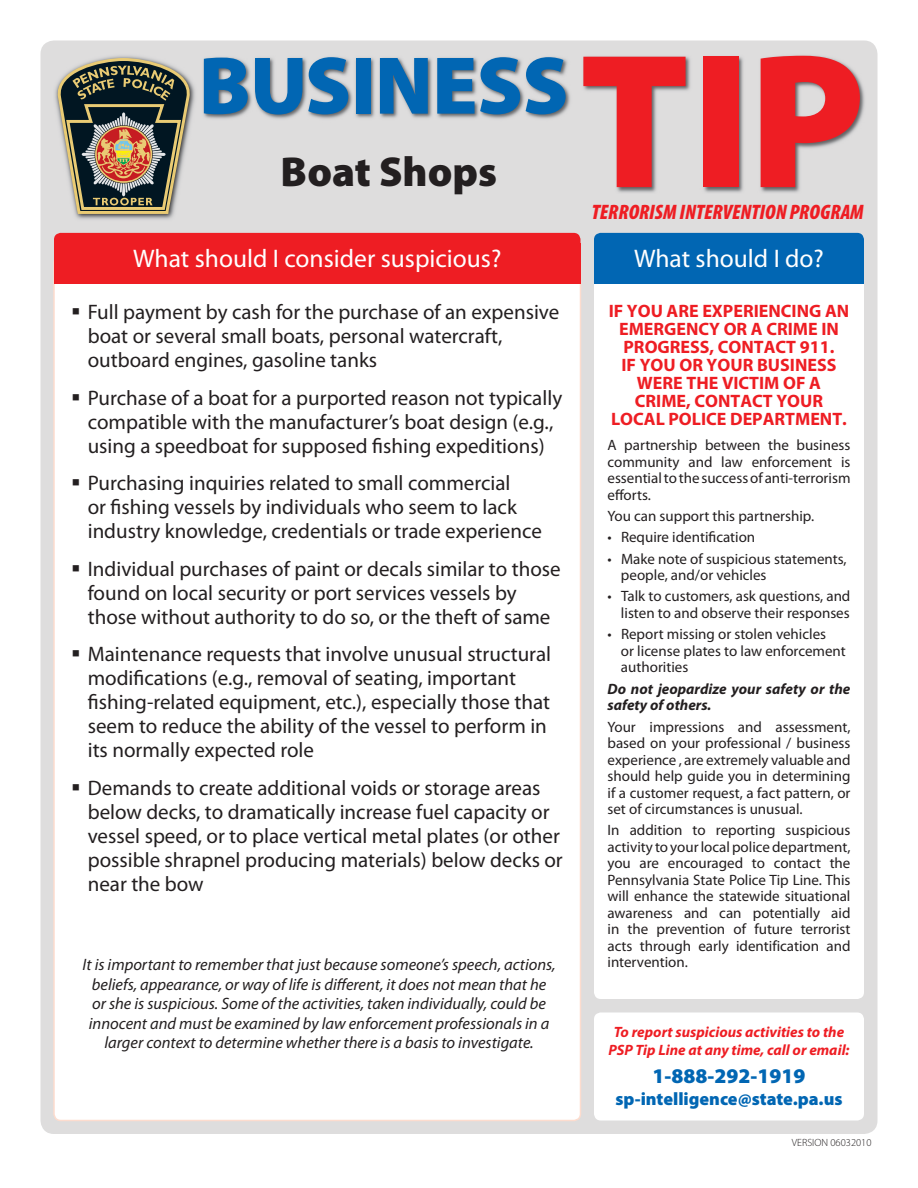
<style>
.page{position:relative;width:918px;height:1188px;background:#fff}
.page>*{position:absolute;margin:0;border:0;box-sizing:border-box;transform-origin:0 0}
.t1{font:900 193.5px "Myriad Pro";color:#ee1d23}
.t2{font:900 82.5px "Myriad Pro";letter-spacing:-.01em;color:#0166b3}
.t3{font:900 42px "Myriad Pro";color:#231f20}
.t4{font:25.5px "Myriad Pro";color:#fff}
.t5{font:21px/24px "Myriad Pro";color:#231f20}
.t6{font:italic 900 condensed 21px "Myriad Pro";color:#ee1d23}
.t7{font:900 21px "Myriad Pro";color:#0166b3}
.t8{font:700 18px/18px "Myriad Pro";color:#ee1d23;text-align:center}
.t9{font:900 18px "Myriad Pro";color:#0166b3}
.t10{font:italic 16.5px/19.5px "Myriad Pro";color:#231f20;text-align:center}
.t11{font:15px/16.5px "Myriad Pro";color:#231f20;text-align:justify}
.t12{font:italic 700 15px/18px "Myriad Pro";color:#ee1d23;text-align:center}
.t13{font:italic 700 15px/16.5px "Myriad Pro";color:#231f20}
.t14{font:300 10.5px "Myriad Pro";color:#231f20}
</style>
<div class="page">
<div style="left:40px;top:40px;width:838px;height:1094px;background:#dedddd;border-radius:14px"></div>
<div style="left:54px;top:256px;width:527px;height:864px;background:#fff;border-radius:7px"></div>
<img style="left:55px;top:56px;width:140px;height:163px">
<svg style="left:58px;top:58px;width:132px;height:156px;background:#746d5e"></svg>
<img style="left:203px;top:55px;width:662px;height:138px">
<div style="left:594px;top:1012px;width:270px;height:108px;background:#fff;border-radius:7px"></div>
<div style="left:594px;top:256px;width:270px;height:743px;background:#fff;border-radius:7px"></div>
<div style="left:54px;top:233px;width:527px;height:33px;background:#ee1d23;border-radius:7px"></div>
<div style="left:594px;top:233px;width:270px;height:33px;background:#0166b3;border-radius:7px"></div>
<div style="left:594px;top:243px;width:270px;height:41px;background:#0166b3"></div>
<div style="left:54px;top:243px;width:527px;height:41px;background:#ee1d23"></div>
<h2 class="t2" style="left:199px;top:39px;width:371px">BUSINESS</h2>
<h1 class="t1" style="left:579px;top:12px;width:287px">TIP</h1>
<h3 class="t3" style="left:281px;top:148px;width:218px">Boat Shops</h3>
<p class="t6" style="left:592px;top:201px;width:273px">TERRORISM INTERVENTION PROGRAM</p>
<p class="t4" style="left:133px;top:245px;width:370px">What should I consider suspicious?</p>
<p class="t4" style="left:634px;top:245px;width:191px">What should I do?</p>
<p class="t5" style="left:88px;top:301px;width:473px;text-indent:-16px">▪ Full payment by cash for the purchase of an expensive boat or several small boats, personal watercraft, outboard engines, gasoline tanks</p>
<p class="t5" style="left:71px;top:386px;width:492px;text-align:center">▪ Purchase of a boat for a purported reason not typically compatible with the manufacturer’s boat design (e.g., using a speedboat for supposed fishing expeditions)</p>
<p class="t5" style="left:88px;top:472px;width:456px;text-indent:-16px">▪ Purchasing inquiries related to small commercial<br>or fishing vessels by individuals who seem to lack industry knowledge, credentials or trade experience</p>
<p class="t5" style="left:88px;top:557px;width:474px;text-indent:-16px">▪ Individual purchases of paint or decals similar to those found on local security or port services vessels by those without authority to do so, or the theft of same</p>
<p class="t5" style="left:88px;top:643px;width:465px;text-indent:-16px">▪ Maintenance requests that involve unusual structural modifications (e.g., removal of seating, important fishing-related equipment, etc.), especially those that seem to reduce the ability of the vessel to perform in its normally expected role</p>
<p class="t5" style="left:88px;top:776px;width:477px;text-indent:-16px">▪ Demands to create additional voids or storage areas below decks, to dramatically increase fuel capacity or vessel speed, or to place vertical metal plates (or other possible shrapnel producing materials) below decks or near the bow</p>
<p class="t10" style="left:83px;top:955px;width:475px">It is important to remember that just because someone’s speech, actions, beliefs, appearance, or way of life is different, it does not mean that he<br>or she is suspicious. Some of the activities, taken individually, could be innocent and must be examined by law enforcement professionals in a larger context to determine whether there is a basis to investigate.</p>
<p class="t8" style="left:609px;top:302px;width:242px">IF YOU ARE EXPERIENCING AN<br>EMERGENCY OR A CRIME IN<br>PROGRESS, CONTACT 911.<br>IF YOU OR YOUR BUSINESS<br>WERE THE VICTIM OF A<br>CRIME, CONTACT YOUR<br>LOCAL POLICE DEPARTMENT.</p>
<p class="t11" style="left:608px;top:437px;width:245px">A partnership between the business community and law enforcement is essential to the success of anti-terrorism efforts.</p>
<p class="t11" style="left:608px;top:508px;width:208px">You can support this partnership.</p>
<p class="t11" style="left:608px;top:529px;width:149px">• Require identification</p>
<p class="t11" style="left:621px;top:551px;width:227px;text-indent:-13px">• Make note of suspicious statements, people, and/or vehicles</p>
<p class="t11" style="left:608px;top:588px;width:244px;text-align:right">• Talk to customers, ask questions, and listen to and observe their responses</p>
<p class="t11" style="left:621px;top:626px;width:226px;text-align:left;text-indent:-13px">• Report missing or stolen vehicles<br>or license plates to law enforcement authorities</p>
<p class="t13" style="left:608px;top:681px;width:244px">Do not jeopardize your safety or the safety of others.</p>
<p class="t11" style="left:608px;top:719px;width:245px">Your impressions and assessment, based on your professional / business experience , are extremely valuable and should help guide you in determining if a customer request, a fact pattern, or set of circumstances is unusual.</p>
<p class="t11" style="left:608px;top:822px;width:245px">In addition to reporting suspicious activity to your local police department, you are encouraged to contact the Pennsylvania State Police Tip Line. This will enhance the statewide situational awareness and can potentially aid in the prevention of future terrorist acts through early identification and intervention.</p>
<p class="t12" style="left:608px;top:1023px;width:243px">To report suspicious activities to the<br>PSP Tip Line at any time, call or email:</p>
<p class="t7" style="left:652px;top:1064px;width:155px">1-888-292-1919</p>
<p class="t9" style="left:615px;top:1088px;width:229px">sp-intelligence@state.pa.us</p>
<p class="t14" style="left:792px;top:1137px;width:81px">VERSION 06032010</p>
</div>
